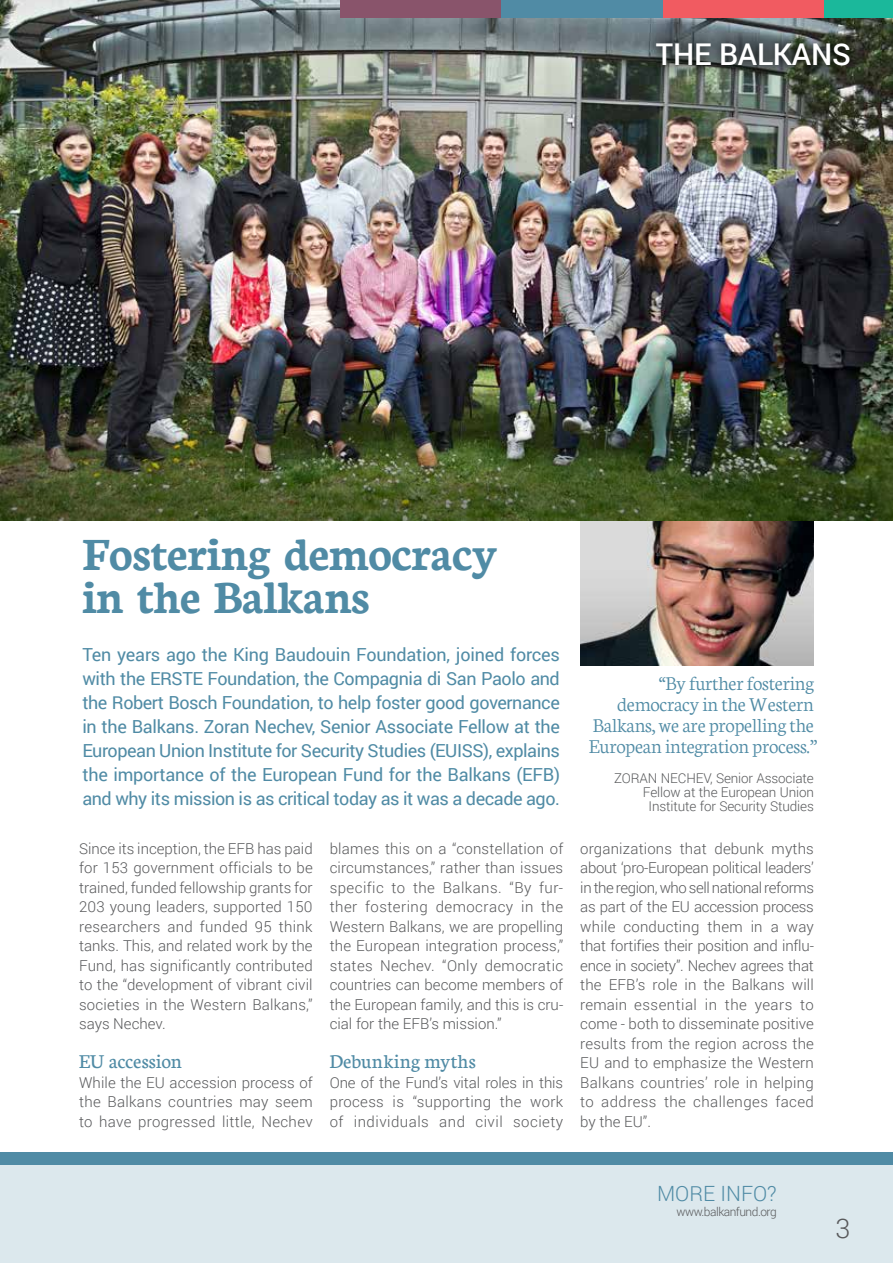
<style>
.page{position:relative;width:893px;height:1263px;background:#fff}
.page>*{position:absolute;margin:0;border:0;box-sizing:border-box;transform-origin:0 0}
.t1{font:700 49.5px/42.5px "Neuton";color:#508ba5}
.t2{font:500 30px "Roboto";letter-spacing:-.01em;color:#fff}
.t3{font:300 27px "Roboto";color:#58595b}
.t4{font:300 21px/21.3px "Neuton";letter-spacing:-.025em;color:#508ba5;text-align:right}
.t5{font:21px "Neuton";color:#508ba5}
.t6{font:300 21px "Roboto";color:#508ba5}
.t7{font:18px/24px "Roboto";letter-spacing:-.025em;color:#508ba5;text-align:justify}
.t8{font:300 15px/19.5px "Roboto";letter-spacing:.02em;color:#58595b;text-align:justify}
.t9{font:300 13.5px/14.1px "Roboto";letter-spacing:-.01em;color:#58595b;text-align:right}
.t10{font:300 12px "Roboto";letter-spacing:-.04em;color:#58595b}
</style>
<div class="page">
<img style="left:580px;top:520px;width:234px;height:146px">
<div style="left:0;top:1165px;width:893px;height:98px;background:#dce8ed"></div>
<img style="left:0;top:0;width:893px;height:425px">
<img style="left:0;top:425px;width:893px;height:95px">
<div style="left:645px;top:32px;width:216px;height:45px;background:#000;opacity:.75"></div>
<div style="left:341px;top:0;width:161px;height:17px;background:#89546b"></div>
<div style="left:824px;top:0;width:69px;height:17px;background:#1bb89b"></div>
<div style="left:663px;top:0;width:161px;height:17px;background:#f15b61"></div>
<div style="left:502px;top:0;width:161px;height:17px;background:#508ba5"></div>
<div style="left:0;top:1152px;width:893px;height:13px;background:#508ba5"></div>
<h2 class="t2" style="left:656px;top:34px;width:196px">THE BALKANS</h2>
<h1 class="t1" style="left:82px;top:531px;width:416px">Fostering democracy in the Balkans</h1>
<p class="t7" style="left:82px;top:642px;width:479px">Ten years ago the King Baudouin Foundation, joined forces with the ERSTE Foundation, the Compagnia di San Paolo and the Robert Bosch Foundation, to help foster good governance in the Balkans. Zoran Nechev, Senior Associate Fellow at the European Union Institute for Security Studies (EUISS), explains the importance of the European Fund for the Balkans (EFB) and why its mission is as critical today as it was a decade ago.</p>
<p class="t8" style="left:79px;top:838px;width:235px">Since its inception, the EFB has paid for 153 government officials to be trained, funded fellowship grants for 203 young leaders, supported 150 researchers and funded 95 think tanks. This, and related work by the Fund, has significantly contributed to the “development of vibrant civil societies in the Western Balkans,” says Nechev.</p>
<h3 class="t5" style="left:79px;top:1049px;width:104px">EU accession</h3>
<p class="t8" style="left:79px;top:1072px;width:235px">While the EU accession process of the Balkans countries may seem to have progressed little, Nechev</p>
<p class="t8" style="left:330px;top:838px;width:235px">blames this on a “constellation of circumstances,” rather than issues specific to the Balkans. “By fur&shy;ther fostering democracy in the Western Balkans, we are propelling the European integration process,” states Nechev. “Only democratic countries can become members of the European family, and this is cru&shy;cial for the EFB’s mission.”</p>
<h3 class="t5" style="left:330px;top:1049px;width:148px">Debunking myths</h3>
<p class="t8" style="left:330px;top:1072px;width:235px">One of the Fund’s vital roles in this process is “supporting the work of individuals and civil society</p>
<h3 class="t4" style="left:588px;top:671px;width:227px">“ By further fostering democracy in the Western<br>Balkans, we are propelling the<br>European integration process.”</h3>
<p class="t9" style="left:614px;top:771px;width:201px">ZORAN NECHEV, Senior Associate<br>Fellow at the European Union<br>Institute for Security Studies</p>
<p class="t8" style="left:580px;top:838px;width:235px">organizations that debunk myths about ‘pro-European political leaders’ in the region, who sell national reforms as part of the EU accession process while conducting them in a way that fortifies their position and influ&shy;ence in society”. Nechev agrees that the EFB’s role in the Balkans will remain essential in the years to come - both to disseminate positive results from the region across the EU and to emphasize the Western Balkans countries’ role in helping to address the challenges faced by the EU”.</p>
<h3 class="t6" style="left:657px;top:1179px;width:121px">MORE INFO?</h3>
<p class="t10" style="left:676px;top:1204px;width:102px">www.balkanfund.org</p>
<h3 class="t3" style="left:835px;top:1210px;width:16px">3</h3>
</div>
